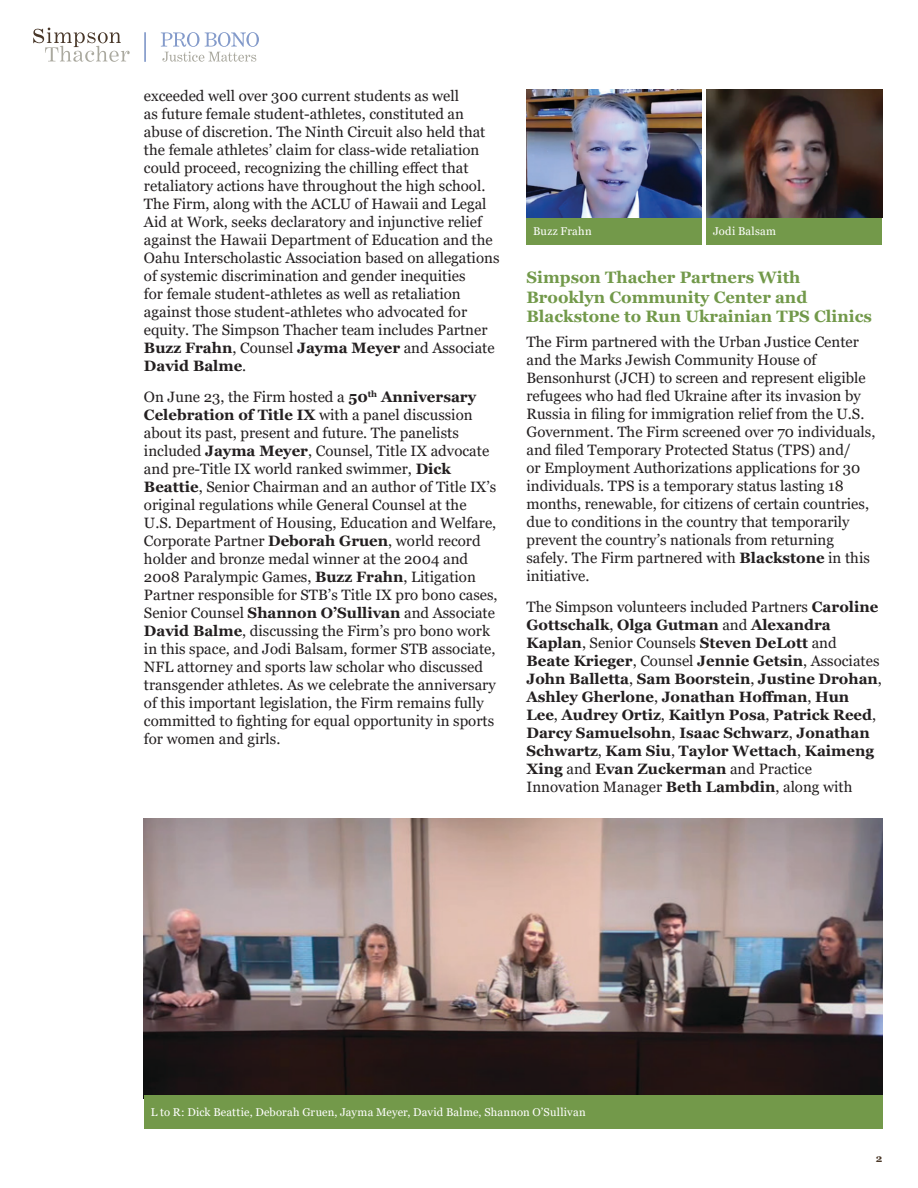
<style>
.page{position:relative;width:918px;height:1188px;background:#fff}
.page>*{position:absolute;margin:0;border:0;box-sizing:border-box;transform-origin:0 0}
.Subhead7490{font:700 16.5px/19.5px "Georgia";color:#72994a}
.Standard_Text{font:15px/18px "Georgia";color:#231f20}
.Standard_Text-2{font:700 15px/18px "Georgia";color:#231f20}
.t1{font:11.25px "Georgia";letter-spacing:.015em;color:#fff}
.t2{font:700 10.5px "Georgia";color:#4a3828}
.s1{font-weight:700}
.s2{font-weight:400}
</style>
<div class="page">
<svg style="left:33px;top:28px;width:97px;height:34px"></svg>
<svg style="left:161px;top:32px;width:98px;height:30px"></svg>
<hr style="left:144px;top:32px;width:2px;height:30px;background:#839aca">
<img style="left:144px;top:818px;width:738px;height:277px">
<div style="left:144px;top:1095px;width:738px;height:34px;background:#73994a"></div>
<div style="left:526px;top:218px;width:176px;height:27px;background:#73994a"></div>
<div style="left:707px;top:218px;width:175px;height:27px;background:#73994a"></div>
<img style="left:526px;top:89px;width:176px;height:129px">
<img style="left:707px;top:89px;width:175px;height:129px">
<p class="Standard_Text" style="left:144px;top:87px;width:357px">exceeded well over 300 current students as well<br>as future female student-athletes, constituted an abuse of discretion. The Ninth Circuit also held that the female athletes’ claim for class-wide retaliation could proceed, recognizing the chilling effect that retaliatory actions have throughout the high school.<br>The Firm, along with the ACLU of Hawaii and Legal Aid at Work, seeks declaratory and injunctive relief against the Hawaii Department of Education and the Oahu Interscholastic Association based on allegations of systemic discrimination and gender inequities<br>for female student-athletes as well as retaliation against those student-athletes who advocated for equity. The Simpson Thacher team includes Partner <span class="s1">Buzz Frahn</span>, Counsel <span class="s1">Jayma Meyer</span> and Associate <span class="s1">David Balme</span>.</p>
<p class="Standard_Text" style="left:144px;top:388px;width:355px">On June 23, the Firm hosted a <span class="s1">50</span><sup>th</sup> <span class="s1">Anniversary Celebration of Title IX</span> with a panel discussion about its past, present and future. The panelists included <span class="s1">Jayma Meyer</span>, Counsel, Title IX advocate and pre-Title IX world ranked swimmer, <span class="s1">Dick Beattie</span>, Senior Chairman and an author of Title IX’s original regulations while General Counsel at the U.S. Department of Housing, Education and Welfare, Corporate Partner <span class="s1">Deborah Gruen</span>, world record holder and bronze medal winner at the 2004 and 2008 Paralympic Games, <span class="s1">Buzz Frahn</span>, Litigation Partner responsible for STB’s Title IX pro bono cases, Senior Counsel <span class="s1">Shannon O’Sullivan</span> and Associate <span class="s1">David Balme</span>, discussing the Firm’s pro bono work in this space, and Jodi Balsam, former STB associate, NFL attorney and sports law scholar who discussed transgender athletes. As we celebrate the anniversary of this important legislation, the Firm remains fully committed to fighting for equal opportunity in sports for women and girls.</p>
<p class="t1" style="left:533px;top:225px;width:60px">Buzz Frahn</p>
<p class="t1" style="left:713px;top:225px;width:64px">Jodi Balsam</p>
<p class="Subhead7490" style="left:526px;top:268px;width:347px">Simpson Thacher Partners With<br>Brooklyn Community Center and<br>Blackstone to Run Ukrainian TPS Clinics</p>
<p class="Standard_Text" style="left:526px;top:333px;width:350px">The Firm partnered with the Urban Justice Center and the Marks Jewish Community House of Bensonhurst (JCH) to screen and represent eligible refugees who had fled Ukraine after its invasion by Russia in filing for immigration relief from the U.S.<br>Government. The Firm screened over 70 individuals, and filed Temporary Protected Status (TPS) and/<br>or Employment Authorizations applications for 30 individuals. TPS is a temporary status lasting 18 months, renewable, for citizens of certain countries, due to conditions in the country that temporarily prevent the country’s nationals from returning safely. The Firm partnered with <span class="s1">Blackstone</span> in this initiative.</p>
<p class="Standard_Text-2" style="left:526px;top:598px;width:357px"><span class="s2">The Simpson volunteers included Partners</span> Caroline Gottschalk<span class="s2">,</span> Olga Gutman <span class="s2">and</span> Alexandra Kaplan<span class="s2">, Senior Counsels</span> Steven DeLott <span class="s2">and </span>Beate Krieger<span class="s2">, Counsel</span> Jennie Getsin<span class="s2">, Associates </span>John Balletta<span class="s2">,</span> Sam Boorstein<span class="s2">,</span> Justine Drohan<span class="s2">, </span>Ashley Gherlone<span class="s2">,</span> Jonathan Hoffman<span class="s2">,</span> Hun Lee<span class="s2">,</span> Audrey Ortiz<span class="s2">,</span> Kaitlyn Posa<span class="s2">,</span> Patrick Reed<span class="s2">, </span>Darcy Samuelsohn<span class="s2">,</span> Isaac Schwarz<span class="s2">,</span> Jonathan Schwartz<span class="s2">,</span> Kam Siu<span class="s2">,</span> Taylor Wettach<span class="s2">,</span> Kaimeng Xing <span class="s2">and</span> Evan Zuckerman <span class="s2">and Practice Innovation Manager</span> Beth Lambdin<span class="s2">, along with</span></p>
<p class="t1" style="left:151px;top:1105px;width:436px">L to R: Dick Beattie, Deborah Gruen, Jayma Meyer, David Balme, Shannon O’Sullivan</p>
<p class="t2" style="left:876px;top:1152px;width:8px">2</p>
</div>
